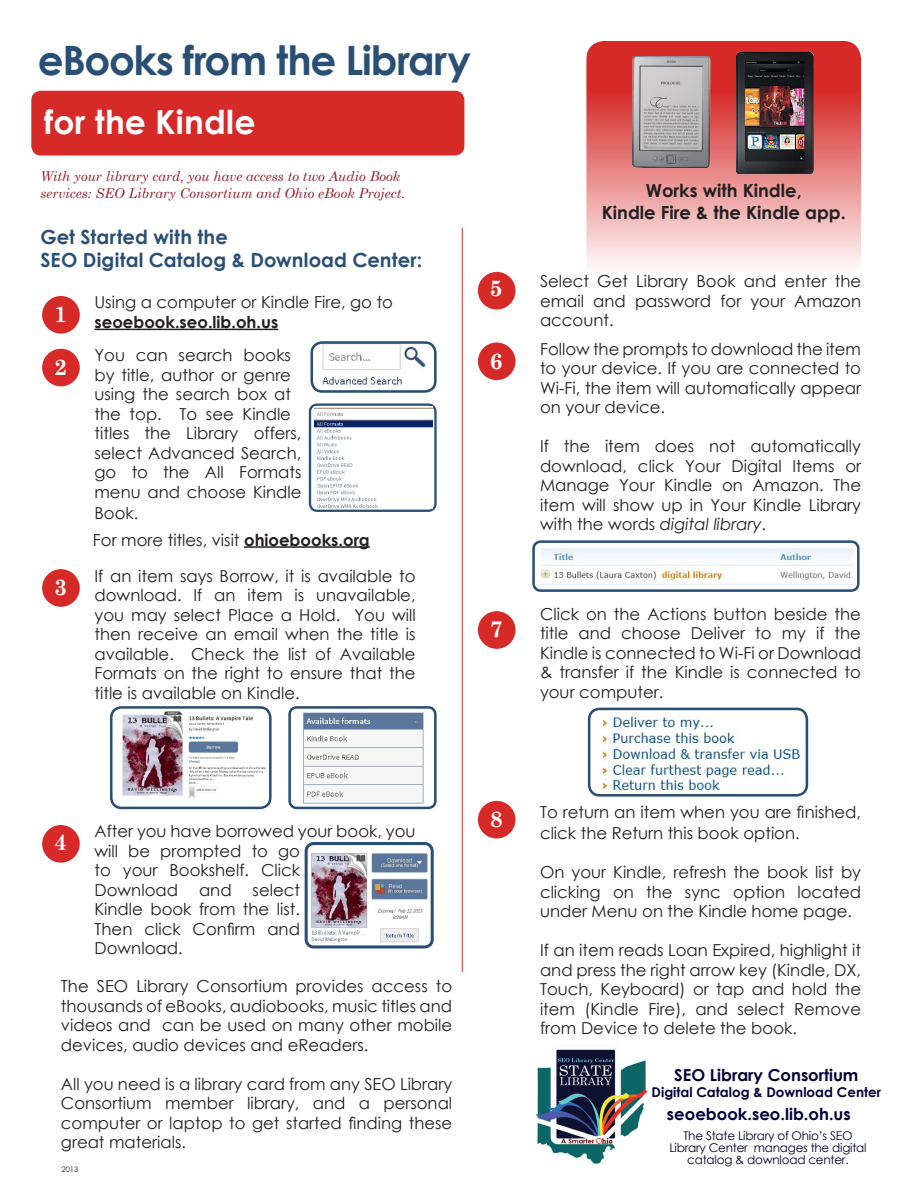
<style>
.page{position:relative;width:918px;height:1188px;background:#fff}
.page>*{position:absolute;margin:0;border:0;box-sizing:border-box;transform-origin:0 0}
.t1{font:700 40.5px "Century Gothic";letter-spacing:-.03em;color:#2a4f74}
.t2{font:700 33px "Century Gothic";letter-spacing:.01em;color:#fff}
.t3{font:700 22.5px "Century Schoolbook";color:#fff}
.t4{font:700 19.5px "Century Gothic";letter-spacing:.005em;color:#2a4f74}
.t5{font:700 18px "Century Gothic";color:#231f20}
.t6{font:16.5px/19.5px "Century Gothic";color:#231f20;text-align:justify}
.t7{font:700 16.5px "Century Gothic";color:#000038}
.t8{font:700 16.5px "Century Gothic";color:#231f20}
.t9{font:italic 13.5px/16.5px "Century Schoolbook";color:#962130}
.t10{font:700 13.5px "Century Gothic";color:#000038}
.t11{font:12px/12px "Century Gothic";letter-spacing:-.02em;color:#00002e;text-align:center}
.t12{font:7.5px "Century Gothic";color:#231f20}
.s1{font-weight:700}
.s2{font-style:italic}
</style>
<div class="page">
<img style="left:303px;top:712px;width:121px;height:92px">
<div style="left:288px;top:706px;width:149px;height:103px;border:3px solid #2a4f74;border-radius:7px"></div>
<svg style="left:586px;top:41px;width:275px;height:225px;background:#e68c8b"></svg>
<div style="left:33px;top:92px;width:430px;height:62px;background:#d52a27;border-radius:8px"></div>
<div style="left:31px;top:91px;width:433px;height:65px;border:3px solid #d52a27;border-radius:8px"></div>
<img style="left:737px;top:53px;width:76px;height:122px">
<img style="left:633px;top:56px;width:78px;height:112px">
<hr style="left:95px;top:329px;width:183px;height:1px;background:#231f20">
<div style="left:43px;top:297px;width:36px;height:36px;background:#d52a27;border-radius:50%"></div>
<div style="left:42px;top:296px;width:38px;height:38px;border:2px solid #d52a27;border-radius:50%"></div>
<div style="left:479px;top:273px;width:36px;height:36px;background:#d52a27;border-radius:50%"></div>
<div style="left:478px;top:272px;width:38px;height:38px;border:2px solid #d52a27;border-radius:50%"></div>
<div style="left:479px;top:344px;width:36px;height:35px;background:#d52a27;border-radius:50%"></div>
<div style="left:478px;top:343px;width:38px;height:37px;border:2px solid #d52a27;border-radius:50%"></div>
<hr style="left:462px;top:228px;width:1px;height:744px;background:#d52a27">
<div style="left:43px;top:350px;width:36px;height:35px;background:#d52a27;border-radius:50%"></div>
<div style="left:42px;top:349px;width:38px;height:37px;border:2px solid #d52a27;border-radius:50%"></div>
<img style="left:310px;top:343px;width:123px;height:61px">
<div style="left:309px;top:404px;width:128px;height:108px;border:2px solid #2a4f74;border-radius:7px"></div>
<img style="left:314px;top:406px;width:119px;height:103px">
<div style="left:311px;top:341px;width:126px;height:52px;border:3px solid #2a4f74;border-radius:10px"></div>
<div style="left:43px;top:570px;width:36px;height:36px;background:#d52a27;border-radius:50%"></div>
<div style="left:42px;top:569px;width:38px;height:38px;border:2px solid #d52a27;border-radius:50%"></div>
<img style="left:122px;top:710px;width:145px;height:89px">
<div style="left:110px;top:706px;width:162px;height:103px;border:3px solid #2a4f74;border-radius:10px"></div>
<div style="left:479px;top:612px;width:36px;height:36px;background:#d52a27;border-radius:50%"></div>
<div style="left:478px;top:611px;width:38px;height:38px;border:2px solid #d52a27;border-radius:50%"></div>
<img style="left:309px;top:846px;width:121px;height:99px">
<div style="left:43px;top:826px;width:36px;height:36px;background:#d52a27;border-radius:50%"></div>
<div style="left:42px;top:825px;width:38px;height:38px;border:2px solid #d52a27;border-radius:50%"></div>
<div style="left:532px;top:540px;width:328px;height:52px;border:3px solid #2a4f74;border-radius:7px"></div>
<img style="left:541px;top:548px;width:313px;height:37px">
<img style="left:593px;top:707px;width:215px;height:86px">
<div style="left:588px;top:708px;width:220px;height:89px;border:3px solid #2a4f74;border-radius:10px"></div>
<div style="left:479px;top:802px;width:36px;height:35px;background:#d52a27;border-radius:50%"></div>
<div style="left:478px;top:801px;width:38px;height:38px;border:2px solid #d52a27;border-radius:50%"></div>
<div style="left:305px;top:842px;width:129px;height:107px;border:3px solid #2a4f74;border-radius:8px"></div>
<hr style="left:244px;top:546px;width:126px;height:2px;background:#231f20">
<img style="left:535px;top:1049px;width:113px;height:115px">
<p class="t1" style="left:38px;top:29px;width:435px">eBooks from the Library</p>
<p class="t2" style="left:44px;top:97px;width:213px">for the Kindle</p>
<p class="t9" style="left:40px;top:168px;width:366px">With your library card, you have access to two Audio Book services: SEO Library Consortium and Ohio eBook Project.</p>
<p class="t4" style="left:40px;top:222px;width:189px">Get Started with the</p>
<p class="t4" style="left:40px;top:245px;width:383px">SEO Digital Catalog &amp; Download Center:</p>
<p class="t6" style="left:95px;top:292px;width:300px">Using a computer or Kindle Fire, go to</p>
<p class="t3" style="left:54px;top:297px;width:14px">1</p>
<p class="t8" style="left:95px;top:309px;width:185px">seoebook.seo.lib.oh.us</p>
<p class="t3" style="left:54px;top:349px;width:14px">2</p>
<p class="t6" style="left:95px;top:345px;width:209px;text-align:left">You can search books by title, author or genre using the search box at the top. To see Kindle titles the Library offers, select Advanced Search, go to the All Formats menu and choose Kindle</p>
<p class="t6" style="left:95px;top:503px;width:45px">Book.</p>
<p class="t6" style="left:93px;top:530px;width:278px">For more titles, visit <span class="s1">ohioebooks.org</span></p>
<p class="t3" style="left:54px;top:570px;width:14px">3</p>
<p class="t6" style="left:95px;top:566px;width:323px">If an item says Borrow, it is available to download. If an item is unavailable, you may select Place a Hold. You will then receive an email when the title is available. Check the list of Available Formats on the right to ensure that the title is available on Kindle.</p>
<p class="t5" style="left:646px;top:177px;width:157px">Works with Kindle,</p>
<p class="t5" style="left:602px;top:199px;width:246px">Kindle Fire &amp; the Kindle app.</p>
<p class="t3" style="left:490px;top:271px;width:14px">5</p>
<p class="t6" style="left:540px;top:271px;width:323px">Select Get Library Book and enter the email and password for your Amazon account.</p>
<p class="t3" style="left:490px;top:343px;width:14px">6</p>
<p class="t6" style="left:540px;top:339px;width:323px">Follow the prompts to download the item to your device. If you are connected to Wi-Fi, the item will automatically appear on your device.</p>
<p class="t6" style="left:540px;top:436px;width:323px">If the item does not automatically download, click Your Digital Items or Manage Your Kindle on Amazon. The item will show up in Your Kindle Library with the words <span class="s2">digital library</span>.</p>
<p class="t3" style="left:490px;top:611px;width:14px">7</p>
<p class="t6" style="left:540px;top:604px;width:323px">Click on the Actions button beside the title and choose Deliver to my if the Kindle is connected to Wi-Fi or Download &amp; transfer if the Kindle is connected to your computer.</p>
<p class="t3" style="left:54px;top:824px;width:14px">4</p>
<p class="t6" style="left:95px;top:821px;width:323px;text-align:left">After you have borrowed your book, you will be prompted to go<br>to your Bookshelf. Click<br>Download</p>
<p class="t6" style="left:95px;top:880px;width:207px;text-indent:158px">select Kindle book from the list.<br>Then click Confirm and Download.</p>
<p class="t6" style="left:199px;top:880px;width:34px">and</p>
<p class="t6" style="left:61px;top:977px;width:393px">The SEO Library Consortium provides access to thousands of eBooks, audiobooks, music titles and videos and can be used on many other mobile devices, audio devices and eReaders.</p>
<p class="t6" style="left:61px;top:1074px;width:393px">All you need is a library card from any SEO Library Consortium member library, and a personal computer or laptop to get started finding these great materials.</p>
<p class="t12" style="left:62px;top:1164px;width:18px">2013</p>
<p class="t3" style="left:490px;top:801px;width:14px">8</p>
<p class="t6" style="left:540px;top:801px;width:323px;line-height:21.6px">To return an item when you are finished, click the Return this book option.</p>
<p class="t6" style="left:540px;top:863px;width:323px">On your Kindle, refresh the book list by clicking on the sync option located under Menu on the Kindle home page.</p>
<p class="t6" style="left:540px;top:941px;width:323px">If an item reads Loan Expired, highlight it and press the right arrow key (Kindle, DX, Touch, Keyboard) or tap and hold the item (Kindle Fire), and select Remove from Device to delete the book.</p>
<p class="t7" style="left:674px;top:1062px;width:186px">SEO Library Consortium</p>
<p class="t10" style="left:652px;top:1082px;width:231px">Digital Catalog &amp; Download Center</p>
<p class="t11" style="left:669px;top:1129px;width:199px">The State Library of Ohio’s SEO<br>Library Center manages the digital catalog &amp; download center.</p>
<p class="t7" style="left:667px;top:1101px;width:185px">seoebook.seo.lib.oh.us</p>
</div>
